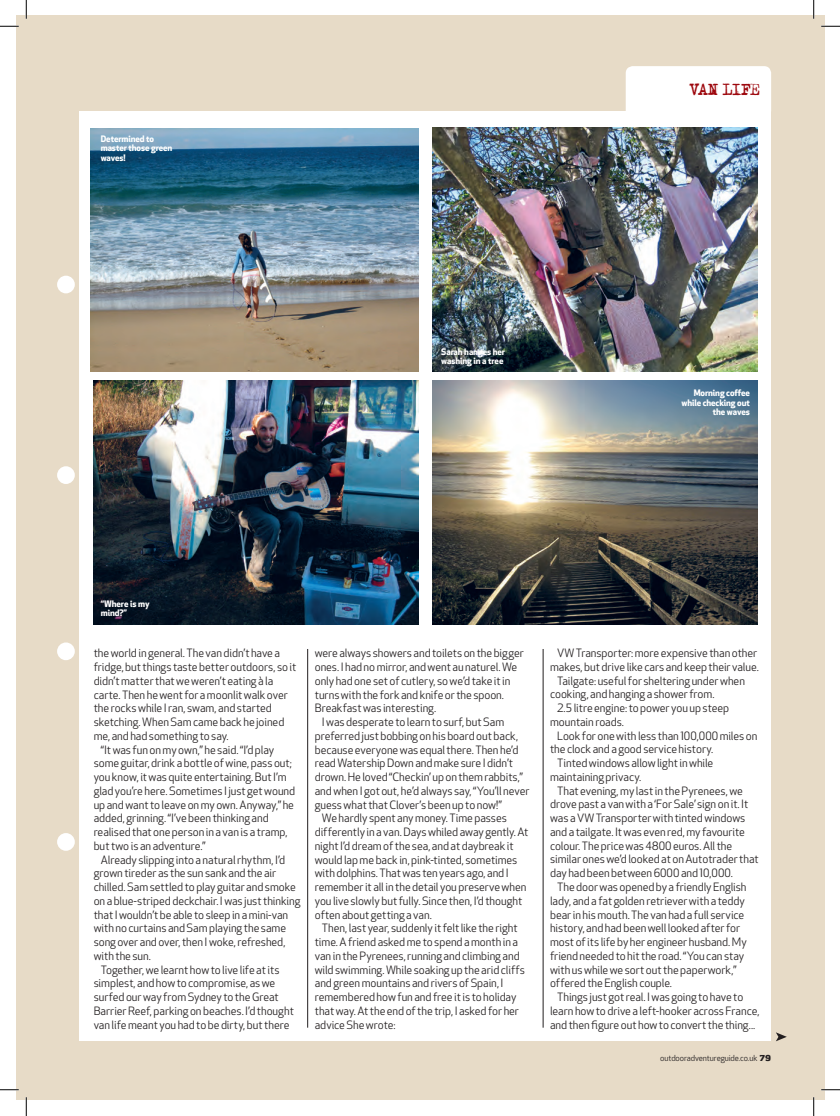
<style>
.page{position:relative;width:840px;height:1116px;background:#fff}
.page>*{position:absolute;margin:0;border:0;box-sizing:border-box;transform-origin:0 0}
.t1{font:16.25px "Typenoksidi";letter-spacing:-.035em;color:#9d070d}
.t2{font:11.25px "Apex New PS Book Proportional";letter-spacing:-.005em;color:#231f20}
.t3{font:8.75px/9.4px "Apex New PS Bold Proportional";letter-spacing:-.01em;color:#fff}
.t4{font:8.12px "Apex New PS Book Proportional";letter-spacing:-.01em;color:#231f20}
.s1{font-family:"Soho Std";font-weight:800}
</style>
<div class="page">
<div style="left:16px;top:16px;width:807px;height:1084px;background:#e7dbc7"></div>
<div style="left:625px;top:66px;width:145px;height:51px;background:#fff;border-radius:7px"></div>
<div style="left:57px;top:276px;width:18px;height:17px;background:#fff;border-radius:50%"></div>
<div style="left:57px;top:466px;width:18px;height:18px;background:#fff;border-radius:50%"></div>
<div style="left:57px;top:642px;width:18px;height:18px;background:#fff;border-radius:50%"></div>
<div style="left:57px;top:833px;width:18px;height:17px;background:#fff;border-radius:50%"></div>
<div style="left:79px;top:111px;width:691px;height:930px;background:#fff"></div>
<svg style="left:776px;top:1032px;width:10px;height:9px"></svg>
<img style="left:432px;top:128px;width:325px;height:243px">
<img style="left:432px;top:381px;width:325px;height:243px">
<img style="left:93px;top:381px;width:325px;height:243px">
<img style="left:90px;top:128px;width:328px;height:243px">
<hr style="left:307px;top:649px;width:1px;height:378px;background:#231f20">
<hr style="left:542px;top:649px;width:1px;height:378px;background:#231f20">
<svg style="left:0;top:25px;width:19px;height:2px"></svg>
<svg style="left:821px;top:25px;width:18px;height:2px"></svg>
<svg style="left:0;top:1089px;width:19px;height:1px"></svg>
<svg style="left:821px;top:1088px;width:18px;height:2px"></svg>
<svg style="left:25px;top:0;width:2px;height:19px"></svg>
<svg style="left:25px;top:1097px;width:2px;height:18px"></svg>
<svg style="left:812px;top:0;width:2px;height:19px"></svg>
<svg style="left:813px;top:1097px;width:1px;height:18px"></svg>
<p class="t3" style="left:101px;top:134px;width:73px">Determined to master those green waves!</p>
<h1 class="t1" style="left:689px;top:80px;width:72px">VAN LIFE</h1>
<p class="t3" style="left:441px;top:347px;width:65px">Sarah hanges her washing in a tree</p>
<p class="t3" style="left:681px;top:389px;width:70px;text-align:right">Morning coffee while checking out the waves</p>
<p class="t3" style="left:101px;top:599px;width:50px">“Where is my mind?”</p>
<p class="t2" style="left:94px;top:647px;width:188px">the world in general. The van didn’t have a</p>
<p class="t2" style="left:94px;top:660px;width:204px">fridge, but things taste better outdoors, so it</p>
<p class="t2" style="left:94px;top:674px;width:181px">didn’t matter that we weren’t eating à la</p>
<p class="t2" style="left:94px;top:688px;width:195px">carte. Then he went for a moonlit walk over</p>
<p class="t2" style="left:94px;top:702px;width:179px">the rocks while I ran, swam, and started</p>
<p class="t2" style="left:94px;top:715px;width:192px">sketching. When Sam came back he joined</p>
<p class="t2" style="left:94px;top:729px;width:136px">me, and had something to say.</p>
<p class="t2" style="left:101px;top:743px;width:175px">“It was fun on my own,” he said. “I’d play</p>
<p class="t2" style="left:94px;top:757px;width:200px">some guitar, drink a bottle of wine, pass out;</p>
<p class="t2" style="left:94px;top:770px;width:194px">you know, it was quite entertaining. But I’m</p>
<p class="t2" style="left:94px;top:784px;width:203px">glad you’re here. Sometimes I just get wound</p>
<p class="t2" style="left:94px;top:798px;width:202px">up and want to leave on my own. Anyway,” he</p>
<p class="t2" style="left:94px;top:812px;width:176px">added, grinning. “I’ve been thinking and</p>
<p class="t2" style="left:94px;top:825px;width:195px">realised that one person in a van is a tramp,</p>
<p class="t2" style="left:94px;top:839px;width:113px">but two is an adventure.”</p>
<p class="t2" style="left:101px;top:853px;width:186px">Already slipping into a natural rhythm, I’d</p>
<p class="t2" style="left:94px;top:867px;width:184px">grown tireder as the sun sank and the air</p>
<p class="t2" style="left:94px;top:880px;width:203px">chilled. Sam settled to play guitar and smoke</p>
<p class="t2" style="left:94px;top:894px;width:208px">on a blue-striped deckchair. I was just thinking</p>
<p class="t2" style="left:94px;top:908px;width:196px">that I wouldn’t be able to sleep in a mini-van</p>
<p class="t2" style="left:94px;top:922px;width:194px">with no curtains and Sam playing the same</p>
<p class="t2" style="left:94px;top:935px;width:193px">song over and over, then I woke, refreshed,</p>
<p class="t2" style="left:94px;top:949px;width:59px">with the sun.</p>
<p class="t2" style="left:101px;top:963px;width:180px">Together, we learnt how to live life at its</p>
<p class="t2" style="left:94px;top:977px;width:183px">simplest, and how to compromise, as we</p>
<p class="t2" style="left:94px;top:990px;width:187px">surfed our way from Sydney to the Great</p>
<p class="t2" style="left:94px;top:1004px;width:202px">Barrier Reef, parking on beaches. I’d thought</p>
<p class="t2" style="left:94px;top:1018px;width:197px">van life meant you had to be dirty, but there</p>
<p class="t2" style="left:314px;top:647px;width:210px">were always showers and toilets on the bigger</p>
<p class="t2" style="left:314px;top:660px;width:204px">ones. I had no mirror, and went au naturel. We</p>
<p class="t2" style="left:314px;top:674px;width:197px">only had one set of cutlery, so we’d take it in</p>
<p class="t2" style="left:314px;top:688px;width:191px">turns with the fork and knife or the spoon.</p>
<p class="t2" style="left:314px;top:702px;width:123px">Breakfast was interesting.</p>
<p class="t2" style="left:322px;top:715px;width:184px">I was desperate to learn to surf, but Sam</p>
<p class="t2" style="left:314px;top:729px;width:205px">preferred just bobbing on his board out back,</p>
<p class="t2" style="left:314px;top:743px;width:205px">because everyone was equal there. Then he’d</p>
<p class="t2" style="left:314px;top:757px;width:200px">read Watership Down and make sure I didn’t</p>
<p class="t2" style="left:314px;top:770px;width:210px">drown. He loved “Checkin’ up on them rabbits,”</p>
<p class="t2" style="left:314px;top:784px;width:216px">and when I got out, he’d always say, “You’ll never</p>
<p class="t2" style="left:314px;top:798px;width:189px">guess what that Clover’s been up to now!”</p>
<p class="t2" style="left:322px;top:812px;width:186px">We hardly spent any money. Time passes</p>
<p class="t2" style="left:314px;top:825px;width:215px">differently in a van. Days whiled away gently. At</p>
<p class="t2" style="left:314px;top:839px;width:200px">night I’d dream of the sea, and at daybreak it</p>
<p class="t2" style="left:314px;top:853px;width:204px">would lap me back in, pink-tinted, sometimes</p>
<p class="t2" style="left:314px;top:867px;width:195px">with dolphins. That was ten years ago, and I</p>
<p class="t2" style="left:314px;top:880px;width:213px">remember it all in the detail you preserve when</p>
<p class="t2" style="left:314px;top:894px;width:209px">you live slowly but fully. Since then, I’d thought</p>
<p class="t2" style="left:314px;top:908px;width:119px">often about getting a van.</p>
<p class="t2" style="left:322px;top:922px;width:197px">Then, last year, suddenly it felt like the right</p>
<p class="t2" style="left:314px;top:935px;width:205px">time. A friend asked me to spend a month in a</p>
<p class="t2" style="left:314px;top:949px;width:206px">van in the Pyrenees, running and climbing and</p>
<p class="t2" style="left:314px;top:963px;width:211px">wild swimming. While soaking up the arid cliffs</p>
<p class="t2" style="left:314px;top:977px;width:190px">and green mountains and rivers of Spain, I</p>
<p class="t2" style="left:314px;top:990px;width:203px">remembered how fun and free it is to holiday</p>
<p class="t2" style="left:314px;top:1004px;width:206px">that way. At the end of the trip, I asked for her</p>
<p class="t2" style="left:314px;top:1018px;width:82px">adviceShe wrote:</p>
<p class="t2" style="left:557px;top:647px;width:201px">VW Transporter: more expensive than other</p>
<p class="t2" style="left:549px;top:660px;width:210px">makes, but drive like cars and keep their value.</p>
<p class="t2" style="left:557px;top:674px;width:189px">Tailgate: useful for sheltering under when</p>
<p class="t2" style="left:549px;top:688px;width:166px">cooking, and hanging a shower from.</p>
<p class="t2" style="left:557px;top:702px;width:173px">2.5 litre engine: to power you up steep</p>
<p class="t2" style="left:549px;top:715px;width:75px">mountain roads.</p>
<p class="t2" style="left:557px;top:729px;width:201px">Look for one with less than 100,000 miles on</p>
<p class="t2" style="left:549px;top:743px;width:165px">the clock and a good service history.</p>
<p class="t2" style="left:557px;top:757px;width:158px">Tinted windows allow light in while</p>
<p class="t2" style="left:550px;top:770px;width:93px">maintaining privacy.</p>
<p class="t2" style="left:557px;top:784px;width:187px">That evening, my last in the Pyrenees, we</p>
<p class="t2" style="left:550px;top:798px;width:200px">drove past a van with a ‘For Sale’ sign on it. It</p>
<p class="t2" style="left:550px;top:811px;width:197px">was a VW Transporter with tinted windows</p>
<p class="t2" style="left:550px;top:825px;width:196px">and a tailgate. It was even red, my favourite</p>
<p class="t2" style="left:550px;top:839px;width:184px">colour. The price was 4800 euros. All the</p>
<p class="t2" style="left:550px;top:853px;width:210px">similar ones we’d looked at on Autotrader that</p>
<p class="t2" style="left:550px;top:866px;width:184px">day had been between 6000 and 10,000.</p>
<p class="t2" style="left:557px;top:880px;width:191px">The door was opened by a friendly English</p>
<p class="t2" style="left:550px;top:894px;width:196px">lady, and a fat golden retriever with a teddy</p>
<p class="t2" style="left:550px;top:908px;width:195px">bear in his mouth. The van had a full service</p>
<p class="t2" style="left:550px;top:921px;width:191px">history, and had been well looked after for</p>
<p class="t2" style="left:550px;top:935px;width:198px">most of its life by her engineer husband. My</p>
<p class="t2" style="left:550px;top:949px;width:195px">friend needed to hit the road. “You can stay</p>
<p class="t2" style="left:550px;top:963px;width:188px">with us while we sort out the paperwork,”</p>
<p class="t2" style="left:550px;top:976px;width:123px">offered the English couple.</p>
<p class="t2" style="left:557px;top:990px;width:187px">Things just got real. I was going to have to</p>
<p class="t2" style="left:550px;top:1004px;width:211px">learn how to drive a left-hooker across France,</p>
<p class="t2" style="left:550px;top:1018px;width:207px">and then figure out how to convert the thing...</p>
<p class="t4" style="left:659px;top:1053px;width:112px">outdooradventureguide.co.uk <span class="s1">79</span></p>
</div>
